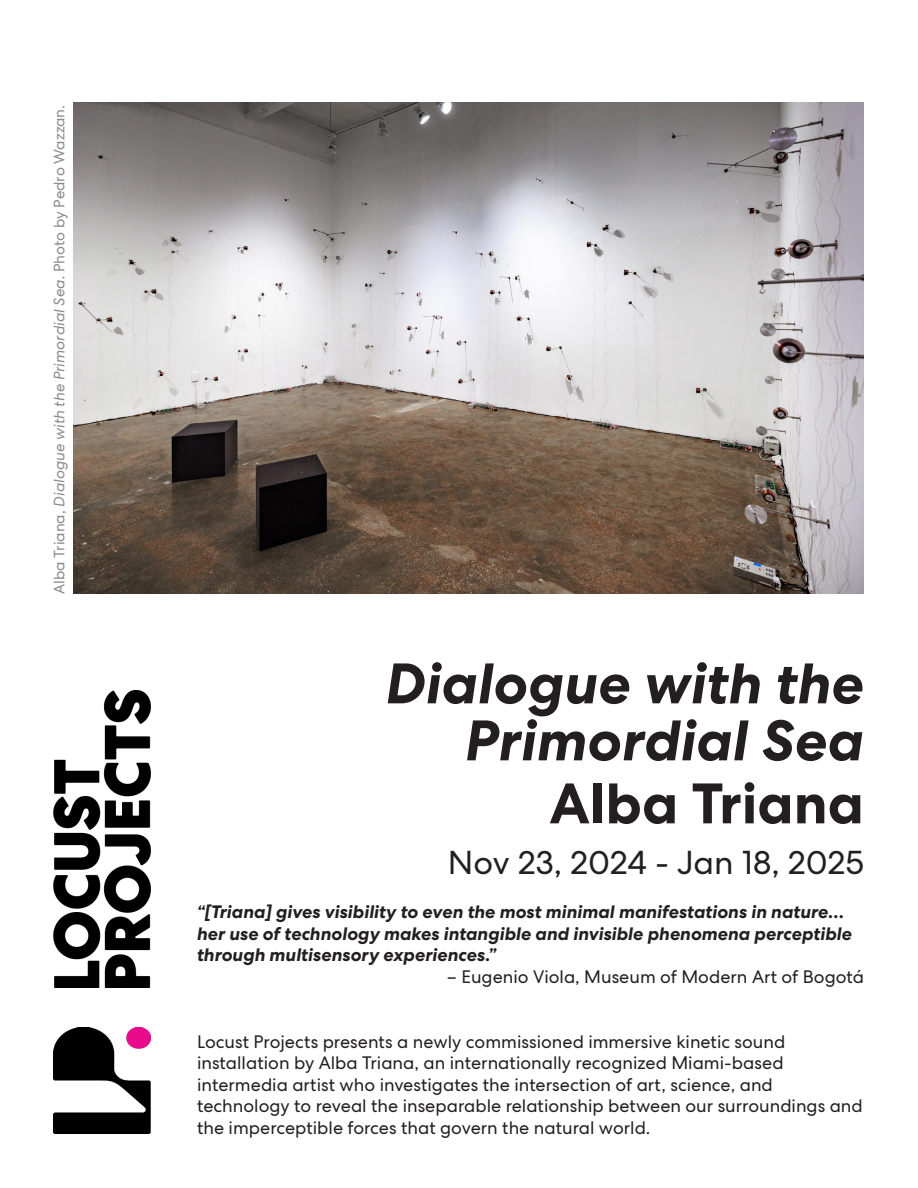
<style>
.page{position:relative;width:918px;height:1188px;background:#fff}
.page>*{position:absolute;margin:0;border:0;box-sizing:border-box;transform-origin:0 0}
.t1{font:italic 700 57px/57px "Centra No 2";color:#231f20;text-align:right}
.t2{font:700 57px "Centra No 2";color:#231f20}
.t3{font:33px "Centra No 2";color:#231f20}
.t4{font:18px/21.6px "Centra No 2";color:#231f20}
.t5{font:italic 700 18px/21.6px "Centra No 2";color:#231f20}
.t6{font:15px "Centra No 2";color:#8a8c8f}
.s1{font-style:italic}
</style>
<div class="page">
<img style="left:54px;top:1027px;width:96px;height:107px">
<img style="left:74px;top:103px;width:790px;height:491px">
<img style="left:54px;top:690px;width:96px;height:297px">
<p class="t6" style="left:51px;top:594px;width:491px;rotate:-90deg">Alba Triana, <span class="s1">Dialogue with the Primordial Sea.</span> Photo by Pedro Wazzan.</p>
<p class="t1" style="left:386px;top:656px;width:480px">Dialogue with the<br>Primordial Sea</p>
<p class="t2" style="left:549px;top:770px;width:316px">Alba Triana</p>
<p class="t3" style="left:448px;top:844px;width:418px">Nov 23, 2024 - Jan 18, 2025</p>
<p class="t5" style="left:197px;top:901px;width:657px">“[Triana] gives visibility to even the most minimal manifestations in nature… her use of technology makes intangible and invisible phenomena perceptible through multisensory experiences.”</p>
<p class="t4" style="left:447px;top:966px;width:419px">– Eugenio Viola, Museum of Modern Art of Bogotá</p>
<p class="t4" style="left:197px;top:1031px;width:667px">Locust Projects presents a newly commissioned immersive kinetic sound installation by Alba Triana, an internationally recognized Miami-based intermedia artist who investigates the intersection of art, science, and technology to reveal the inseparable relationship between our surroundings and the imperceptible forces that govern the natural world.</p>
</div>
